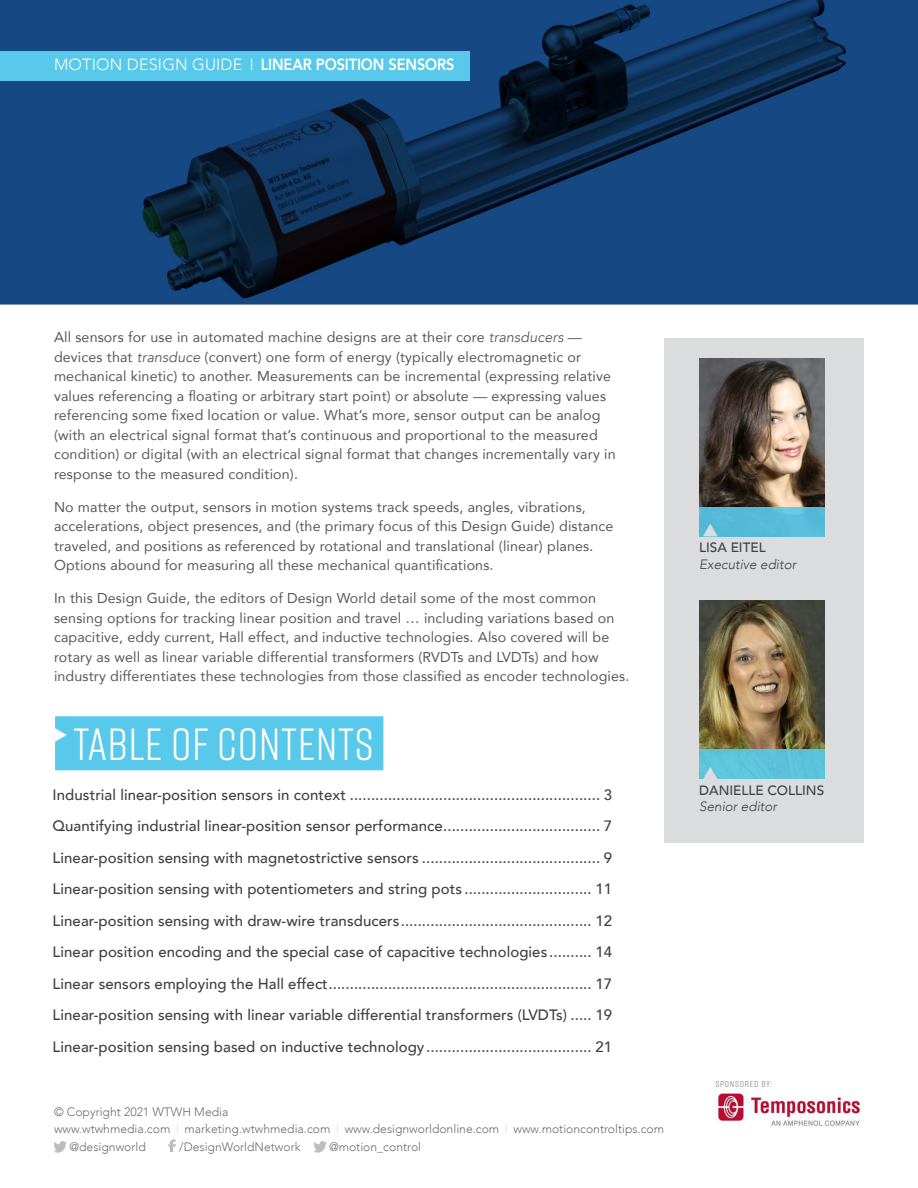
<style>
.page{position:relative;width:918px;height:1188px;background:#fff}
.page>*{position:absolute;margin:0;border:0;box-sizing:border-box;transform-origin:0 0}
.t1{font:45px "Rift";letter-spacing:.02em;color:#fff}
.t2{font:800 16.2px "Avenir";letter-spacing:-.01em;color:#fff;scale:.9 1}
.t3{font:500 15px/31.5px "Avenir";letter-spacing:.005em;color:#414042;text-align:justify}
.t4{font:14.25px/19.5px "Avenir";letter-spacing:.01em;color:#58595b}
.t5{font:italic 300 13.5px "Avenir";color:#414042}
.t6{font:500 13.5px "Avenir";color:#414042}
.t7{font:300 12.15px "Avenir";color:#6d6e71}
.t8{font:8.55px "Rift";letter-spacing:.075em;color:#808285;scale:1.11 1}
.s1{font-weight:300}
.s2{font-style:italic}
.s3{color:#bcbec0}
</style>
<div class="page">
<svg style="left:0;top:0;width:918px;height:304px;background:#123d6e"></svg>
<div style="left:0;top:51px;width:469px;height:29px;background:#58c9ea"></div>
<svg style="left:54px;top:1141px;width:13px;height:12px"></svg>
<svg style="left:169px;top:1139px;width:6px;height:12px"></svg>
<div style="left:664px;top:338px;width:199px;height:505px;background:#dadcdd"></div>
<img style="left:699px;top:601px;width:125px;height:148px">
<div style="left:699px;top:749px;width:125px;height:30px;background:#5cc3db"></div>
<img style="left:699px;top:358px;width:125px;height:149px">
<div style="left:699px;top:507px;width:125px;height:30px;background:#55bad7"></div>
<svg style="left:314px;top:1141px;width:12px;height:12px"></svg>
<img style="left:716px;top:1092px;width:144px;height:34px">
<div style="left:55px;top:716px;width:328px;height:54px;background:#58c9ea"></div>
<p class="t2" style="left:54px;top:52px;width:447px"><span class="s1">MOTION DESIGN GUIDE I</span> LINEAR POSITION SENSORS</p>
<p class="t4" style="left:54px;top:327px;width:563px">All sensors for use in automated machine designs are at their core <span class="s2">transducers</span> — devices that <span class="s2">transduce</span> (convert) one form of energy (typically electromagnetic or mechanical kinetic) to another. Measurements can be incremental (expressing relative values referencing a floating or arbitrary start point) or absolute — expressing values referencing some fixed location or value. What’s more, sensor output can be analog (with an electrical signal format that’s continuous and proportional to the measured condition) or digital (with an electrical signal format that changes incrementally vary in response to the measured condition).</p>
<p class="t4" style="left:54px;top:496px;width:561px">No matter the output, sensors in motion systems track speeds, angles, vibrations, accelerations, object presences, and (the primary focus of this Design Guide) distance traveled, and positions as referenced by rotational and translational (linear) planes.<br>Options abound for measuring all these mechanical quantifications.</p>
<p class="t4" style="left:54px;top:588px;width:577px">In this Design Guide, the editors of Design World detail some of the most common sensing options for tracking linear position and travel … including variations based on capacitive, eddy current, Hall effect, and inductive technologies. Also covered will be rotary as well as linear variable differential transformers (RVDTs and LVDTs) and how industry differentiates these technologies from those classified as encoder technologies.</p>
<h1 class="t1" style="left:73px;top:713px;width:302px">TABLE OF CONTENTS</h1>
<p class="t3" style="left:53px;top:778px;width:561px">Industrial linear-position sensors in context ........................................................... 3<br>Quantifying industrial linear-position sensor performance..................................... 7<br>Linear-position sensing with magnetostrictive sensors .......................................... 9<br>Linear-position sensing with potentiometers and string pots .............................. 11<br>Linear-position sensing with draw-wire transducers............................................. 12<br>Linear position encoding and the special case of capacitive technologies .......... 14<br>Linear sensors employing the Hall effect.............................................................. 17<br>Linear-position sensing with linear variable differential transformers (LVDTs) ..... 19<br>Linear-position sensing based on inductive technology....................................... 21</p>
<p class="t7" style="left:54px;top:1104px;width:176px">© Copyright 2021 WTWH Media</p>
<p class="t7" style="left:54px;top:1122px;width:612px">www.wtwhmedia.com <span class="s3">I</span> marketing.wtwhmedia.com <span class="s3">I</span> www.designworldonline.com <span class="s3">I</span> www.motioncontroltips.com</p>
<p class="t7" style="left:70px;top:1140px;width:78px">@designworld</p>
<p class="t7" style="left:179px;top:1140px;width:123px">/DesignWorldNetwork</p>
<p class="t7" style="left:329px;top:1140px;width:94px">@motion_control</p>
<p class="t6" style="left:699px;top:536px;width:68px">LISA EITEL</p>
<p class="t5" style="left:699px;top:556px;width:99px">Executive editor</p>
<p class="t6" style="left:699px;top:778px;width:127px">DANIELLE COLLINS</p>
<p class="t5" style="left:699px;top:799px;width:79px">Senior editor</p>
<p class="t8" style="left:715px;top:1078px;width:52px">SPONSORED BY:</p>
</div>
